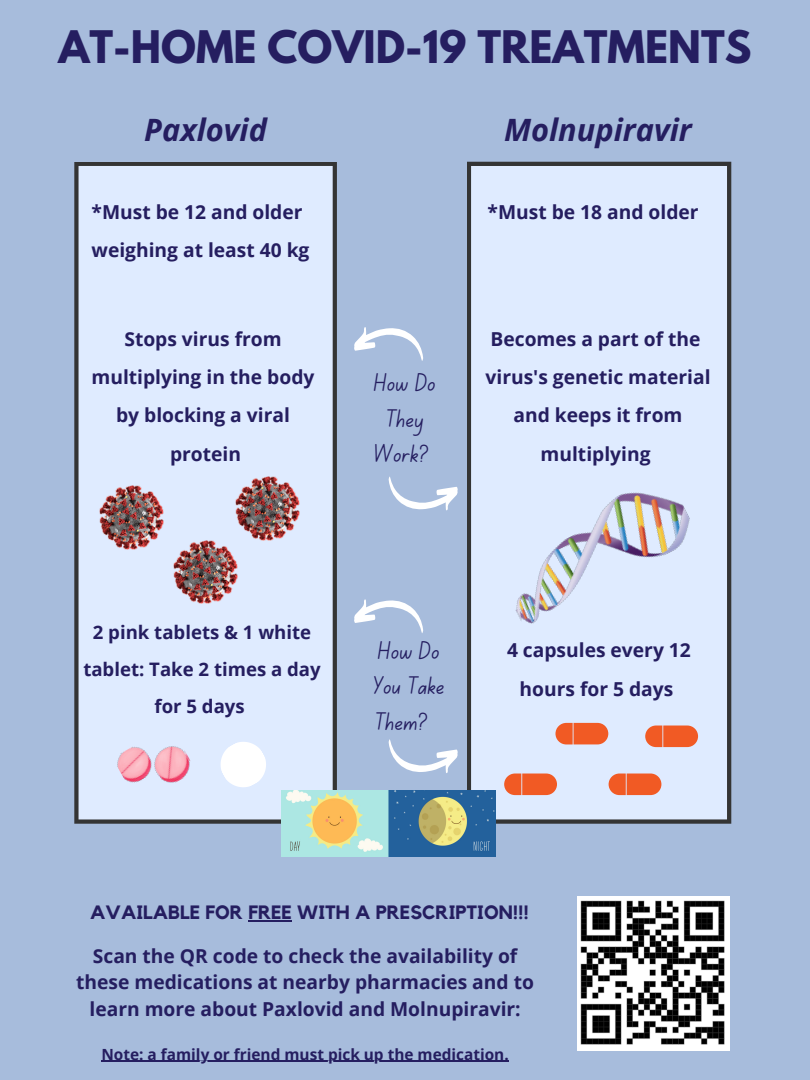
<style>
.page{position:relative;width:810px;height:1080px;background:#a7bcdc}
.page>*{position:absolute;margin:0;border:0;box-sizing:border-box;transform-origin:0 0}
.t1{font:700 39.75px "League Spartan";color:#251e60}
.t2{font:italic 700 30.81px "Open Sans";color:#251e60}
.t3{font:25.62px/35.6px "Canva School Font";color:#251e60;text-align:center}
.t4{font:700 19.25px/38.5px "Open Sans";color:#251e60;text-align:center}
.t5{font:700 19.25px "Kollektif";color:#251e60}
.t6{font:700 18.62px/37.1px "Open Sans";color:#251e60;text-align:center}
.t7{font:700 15.38px "Open Sans";color:#251e60}
</style>
<div class="page">
<div style="left:74px;top:162px;width:263px;height:662px;background:#dfebff"></div>
<div style="left:467px;top:162px;width:264px;height:662px;background:#dfebff"></div>
<img style="left:174px;top:540px;width:33px;height:64px">
<img style="left:100px;top:486px;width:63px;height:64px">
<img style="left:112px;top:726px;width:84px;height:77px">
<svg style="left:212px;top:738px;width:62px;height:57px;background:#eff5ff"></svg>
<img style="left:612px;top:465px;width:98px;height:174px">
<svg style="left:504px;top:774px;width:53px;height:21px"></svg>
<svg style="left:609px;top:774px;width:52px;height:21px"></svg>
<svg style="left:645px;top:726px;width:53px;height:21px"></svg>
<svg style="left:356px;top:327px;width:62px;height:15px"></svg>
<svg style="left:389px;top:747px;width:69px;height:26px"></svg>
<img style="left:282px;top:791px;width:214px;height:65px">
<img style="left:207px;top:342px;width:396px;height:396px">
<img style="left:217px;top:352px;width:395px;height:395px">
<img style="left:577px;top:896px;width:152px;height:154px">
<hr style="left:248px;top:920px;width:44px;height:2px;background:#251e60">
<hr style="left:101px;top:1061px;width:408px;height:1px;background:#251e60">
<h1 class="t1" style="left:58px;top:27px;width:695px">AT-HOME COVID-19 TREATMENTS</h1>
<h2 class="t2" style="left:144px;top:109px;width:124px">Paxlovid</h2>
<h2 class="t2" style="left:504px;top:109px;width:189px">Molnupiravir</h2>
<p class="t4" style="left:92px;top:192px;width:219px;text-align:left">*Must be 12 and older weighing at least 40 kg</p>
<p class="t4" style="left:92px;top:319px;width:224px">Stops virus from multiplying in the body by blocking a viral protein</p>
<h3 class="t3" style="left:374px;top:368px;width:64px">How Do<br>They<br>Work?</h3>
<p class="t4" style="left:488px;top:192px;width:212px">*Must be 18 and older</p>
<p class="t4" style="left:486px;top:319px;width:227px">Becomes a part of the virus's genetic material and keeps it from multiplying</p>
<p class="t6" style="left:83px;top:613px;width:239px">2 pink tablets &amp; 1 white tablet: Take 2 times a day for 5 days</p>
<h3 class="t3" style="left:373px;top:636px;width:73px;text-align:left">How Do<br>You Take<br>Them?</h3>
<p class="t4" style="left:507px;top:631px;width:185px">4 capsules every 12 hours for 5 days</p>
<p class="t5" style="left:90px;top:903px;width:440px">AVAILABLE FOR FREE WITH A PRESCRIPTION!!!</p>
<p class="t4" style="left:76px;top:942px;width:459px;line-height:26.9px">Scan the QR code to check the availability of these medications at nearby pharmacies and to learn more about Paxlovid and Molnupiravir:</p>
<p class="t7" style="left:101px;top:1043px;width:409px">Note: a family or friend must pick up the medication.</p>
</div>
